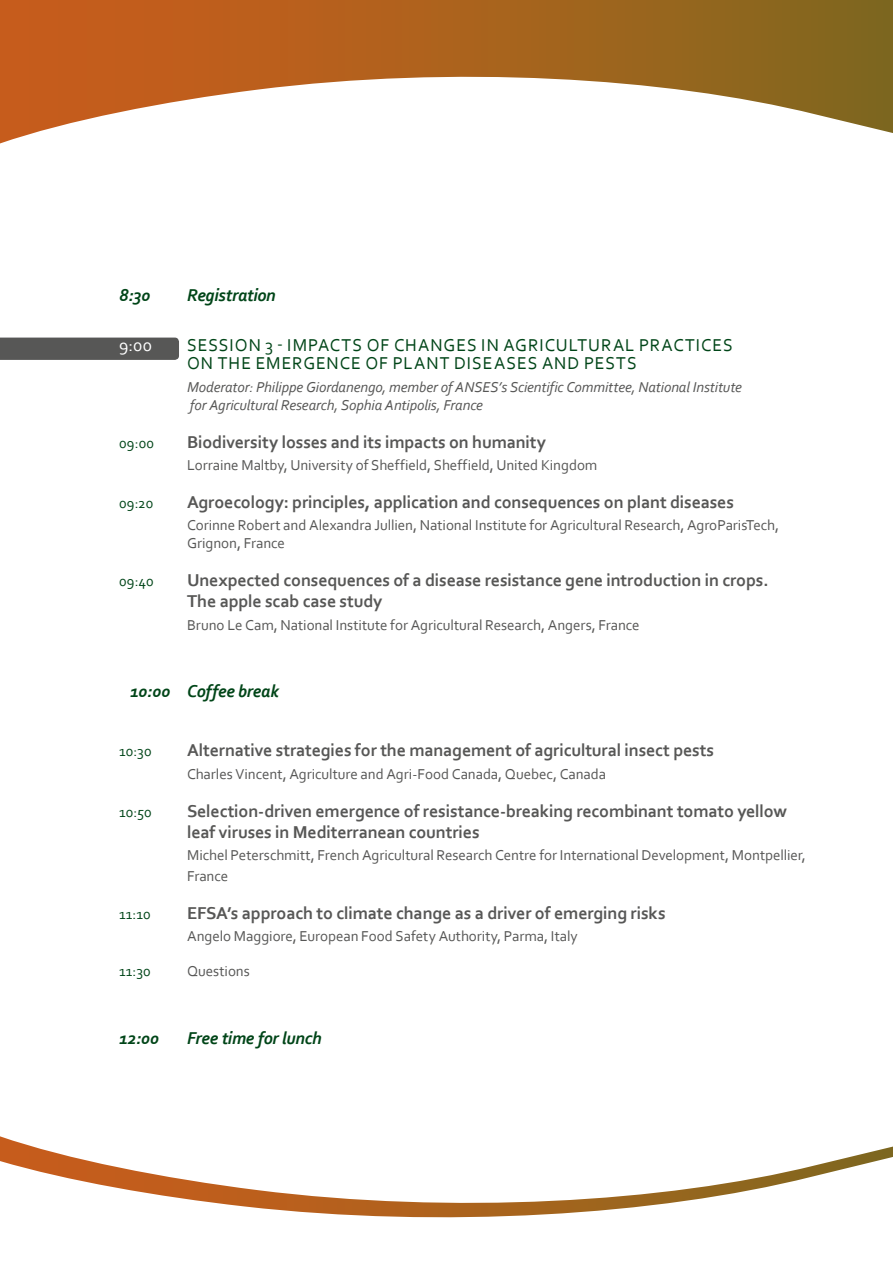
<style>
.page{position:relative;width:893px;height:1263px;background:#fff}
.page>*{position:absolute;margin:0;border:0;box-sizing:border-box;transform-origin:0 0}
.t1{font:700 18px/21px "Corbel";letter-spacing:-.01em;color:#575756}
.t2{font:18px/18px "Corbel";letter-spacing:.055em;color:#004518}
.t3{font:italic 700 18px "Corbel";letter-spacing:-.015em;color:#004518}
.t4{font:18px "Corbel";color:#fff}
.t5{font:15px/18px "Corbel";letter-spacing:-.005em;color:#575756}
.t6{font:italic 15px/18px "Corbel";letter-spacing:-.01em;color:#575756}
.t7{font:15px "Corbel";letter-spacing:.015em;color:#004518}
</style>
<div class="page">
<div style="left:0;top:338px;width:179px;height:22px;background:#575756"></div>
<svg style="left:0;top:0;width:893px;height:143px"></svg>
<svg style="left:0;top:1136px;width:893px;height:82px"></svg>
<p class="t3" style="left:119px;top:284px;width:33px">8:30</p>
<p class="t3" style="left:187px;top:284px;width:90px">Registration</p>
<p class="t4" style="left:119px;top:334px;width:34px">9:00</p>
<p class="t2" style="left:187px;top:336px;width:547px">SESSION 3 - IMPACTS OF CHANGES IN AGRICULTURAL PRACTICES<br>ON THE EMERGENCE OF PLANT DISEASES AND PESTS</p>
<p class="t6" style="left:187px;top:377px;width:556px">Moderator: Philippe Giordanengo, member of ANSES’s Scientific Committee, National Institute for Agricultural Research, Sophia Antipolis, France</p>
<p class="t7" style="left:119px;top:433px;width:37px">09:00</p>
<p class="t1" style="left:187px;top:431px;width:361px">Biodiversity losses and its impacts on humanity</p>
<p class="t5" style="left:187px;top:456px;width:412px">Lorraine Maltby, University of Sheffield, Sheffield, United Kingdom</p>
<p class="t7" style="left:119px;top:494px;width:36px">09:20</p>
<p class="t1" style="left:187px;top:491px;width:548px">Agroecology: principles, application and consequences on plant diseases</p>
<p class="t5" style="left:187px;top:516px;width:593px">Corinne Robert and Alexandra Jullien, National Institute for Agricultural Research, AgroParisTech,<br>Grignon, France</p>
<p class="t7" style="left:119px;top:572px;width:36px">09:40</p>
<p class="t1" style="left:187px;top:569px;width:583px">Unexpected consequences of a disease resistance gene introduction in crops.<br>The apple scab case study</p>
<p class="t5" style="left:187px;top:615px;width:454px">Bruno Le Cam, National Institute for Agricultural Research, Angers, France</p>
<p class="t3" style="left:130px;top:680px;width:150px">10:00 Coffee break</p>
<p class="t7" style="left:119px;top:742px;width:34px">10:30</p>
<p class="t1" style="left:187px;top:739px;width:529px">Alternative strategies for the management of agricultural insect pests</p>
<p class="t5" style="left:187px;top:764px;width:420px">Charles Vincent, Agriculture and Agri-Food Canada, Quebec, Canada</p>
<p class="t7" style="left:119px;top:802px;width:34px">10:50</p>
<p class="t1" style="left:187px;top:800px;width:601px">Selection-driven emergence of resistance-breaking recombinant tomato yellow leaf viruses in Mediterranean countries</p>
<p class="t5" style="left:187px;top:844px;width:620px;line-height:21px">Michel Peterschmitt, French Agricultural Research Centre for International Development, Montpellier,<br>France</p>
<p class="t7" style="left:119px;top:904px;width:33px">11:10</p>
<p class="t1" style="left:187px;top:902px;width:480px">EFSA’s approach to climate change as a driver of emerging risks</p>
<p class="t5" style="left:187px;top:927px;width:392px">Angelo Maggiore, European Food Safety Authority, Parma, Italy</p>
<p class="t7" style="left:119px;top:962px;width:33px">11:30</p>
<p class="t5" style="left:187px;top:962px;width:64px">Questions</p>
<p class="t3" style="left:119px;top:1027px;width:42px">12:00</p>
<p class="t3" style="left:187px;top:1027px;width:136px">Free time for lunch</p>
</div>
